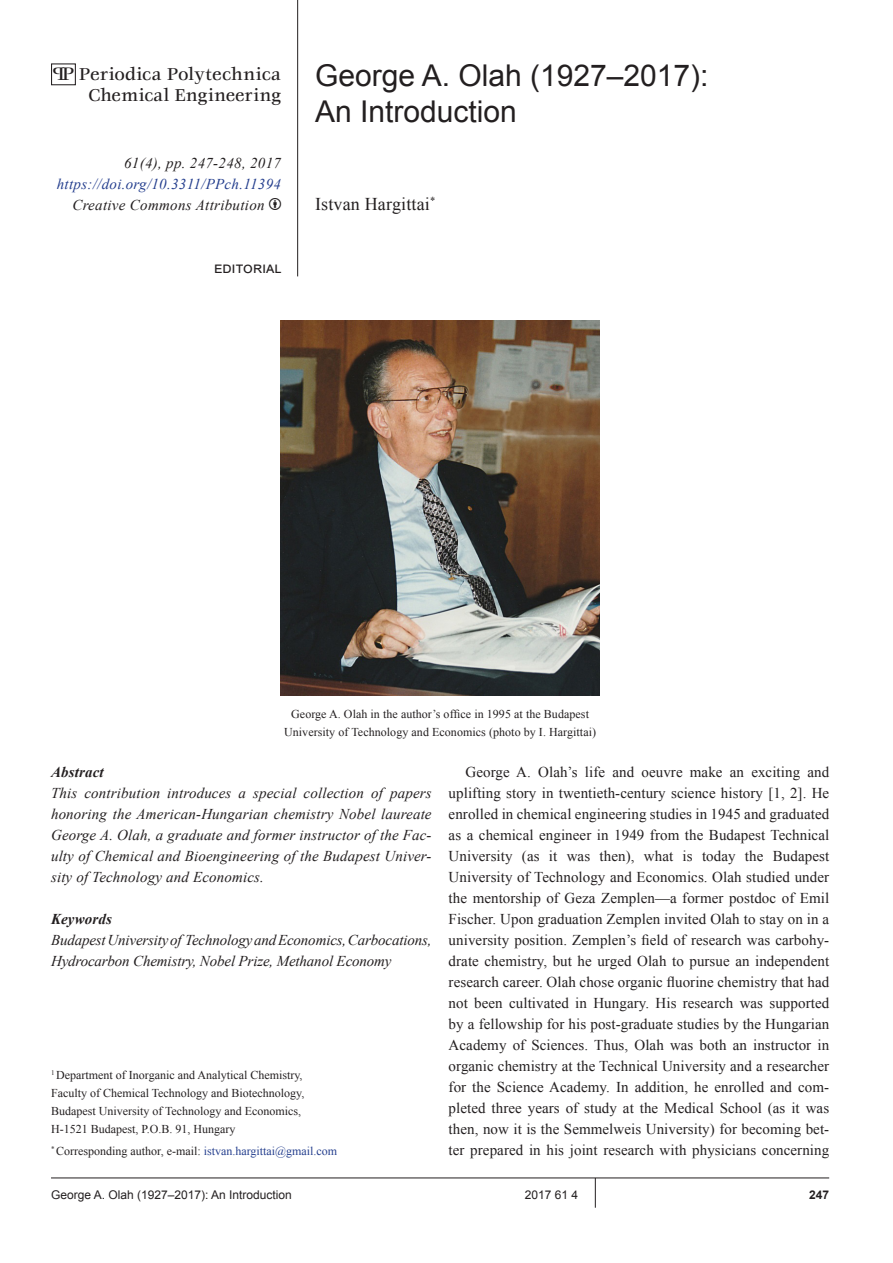
<style>
.page{position:relative;width:893px;height:1263px;background:#fff}
.page>*{position:absolute;margin:0;border:0;box-sizing:border-box;transform-origin:0 0}
.t1{font:30px/36px "Arial";color:#231f20}
.t2{font:500 18.9px "Veljovic";letter-spacing:.005em;color:#231f20}
.t3{font:500 18.9px "Veljovic";letter-spacing:.005em;color:#231f20;scale:.95 1}
.Author{font:18px "Times New Roman";letter-spacing:.01em;color:#231f20}
.Body{font:15px/21px "Times New Roman";letter-spacing:.005em;color:#231f20;text-align:justify}
.Text_Keywords{font:italic 15px/21px "Times New Roman";letter-spacing:-.01em;color:#231f20;text-align:justify}
.Text_Keywords-2{font:italic 15px "Times New Roman";letter-spacing:.02em;color:#231f20}
.t4{font:italic 15px "Times New Roman";letter-spacing:.02em;color:#253f8e}
.Abstract_Keywords{font:italic 700 15px "Times New Roman";letter-spacing:.01em;color:#231f20}
.t5{font:15px "Arial";letter-spacing:.01em;color:#231f20}
.kepalairas{font:12px/18px "Times New Roman";color:#231f20}
.t6{font:12px "Arial";color:#231f20}
.t7{font:700 12px "Arial";color:#231f20}
.s1{font-size:19.95px}
.s2{color:#253f8e}
</style>
<div class="page">
<hr style="left:51px;top:1177px;width:778px;height:1px;background:#231f20">
<hr style="left:595px;top:1178px;width:1px;height:30px;background:#231f20">
<hr style="left:297px;top:0;width:1px;height:276px;background:#231f20">
<div style="left:51px;top:63px;width:25px;height:22px;border:1px solid #231f20"></div>
<img style="left:281px;top:320px;width:319px;height:376px">
<p class="t2" style="left:62px;top:64px;width:221px"><span class="s1">P</span> Periodica Polytechnica</p>
<p class="t3" style="left:89px;top:85px;width:204px">Chemical Engineering</p>
<p class="Text_Keywords-2" style="left:124px;top:153px;width:158px">61(4), pp. 247-248, 2017</p>
<p class="t4" style="left:57px;top:174px;width:226px">https://doi.org/10.3311/PPch.11394</p>
<p class="Text_Keywords-2" style="left:72px;top:195px;width:194px">Creative Commons Attribution</p>
<p class="t5" style="left:214px;top:257px;width:69px">editorial</p>
<p class="t1" style="left:315px;top:57px;width:395px">George A. Olah (1927‒2017):<br>An Introduction</p>
<p class="Author" style="left:315px;top:191px;width:122px">Istvan Hargittai<sup>*</sup></p>
<p class="kepalairas" style="left:284px;top:705px;width:314px;text-align:center">George A. Olah in the author’s office in 1995 at the Budapest<br>University of Technology and Economics (photo by I. Hargittai)</p>
<p class="Abstract_Keywords" style="left:51px;top:762px;width:54px">Abstract</p>
<p class="Text_Keywords" style="left:51px;top:782px;width:382px">This contribution introduces a special collection of papers honoring the American-Hungarian chemistry Nobel laureate George A. Olah, a graduate and former instructor of the Fac&shy;ulty of Chemical and Bioengineering of the Budapest Univer&shy;sity of Technology and Economics.</p>
<p class="Abstract_Keywords" style="left:51px;top:909px;width:63px">Keywords</p>
<p class="Text_Keywords" style="left:51px;top:929px;width:382px">Budapest University of Technology and Economics, Carbocations,<br>Hydrocarbon Chemistry, Nobel Prize, Methanol Economy</p>
<p class="kepalairas" style="left:51px;top:1065px;width:255px"><sup>1</sup> Department of Inorganic and Analytical Chemistry, Faculty of Chemical Technology and Biotechnology, Budapest University of Technology and Economics, H-1521 Budapest, P.O.B. 91, Hungary</p>
<p class="kepalairas" style="left:51px;top:1142px;width:288px"><sup>*</sup> Corresponding author, e-mail: <span class="s2">istvan.hargittai@gmail.com</span></p>
<p class="Body" style="left:449px;top:761px;width:382px;text-indent:17px">George A. Olah’s life and oeuvre make an exciting and uplifting story in twentieth-century science history [1, 2]. He enrolled in chemical engineering studies in 1945 and graduated as a chemical engineer in 1949 from the Budapest Technical University (as it was then), what is today the Budapest University of Technology and Economics. Olah studied under the mentorship of Geza Zemplen—a former postdoc of Emil Fischer. Upon graduation Zemplen invited Olah to stay on in a university position. Zemplen’s field of research was carbohy&shy;drate chemistry, but he urged Olah to pursue an independent research career. Olah chose organic fluorine chemistry that had not been cultivated in Hungary. His research was supported by a fellowship for his post-graduate studies by the Hungarian Academy of Sciences. Thus, Olah was both an instructor in organic chemistry at the Technical University and a researcher for the Science Academy. In addition, he enrolled and com&shy;pleted three years of study at the Medical School (as it was then, now it is the Semmelweis University) for becoming bet&shy;ter prepared in his joint research with physicians concerning</p>
<p class="t6" style="left:51px;top:1186px;width:242px">George A. Olah (1927‒2017): An Introduction</p>
<p class="t6" style="left:525px;top:1186px;width:55px">2017 61 4</p>
<p class="t7" style="left:809px;top:1186px;width:22px">247</p>
</div>
